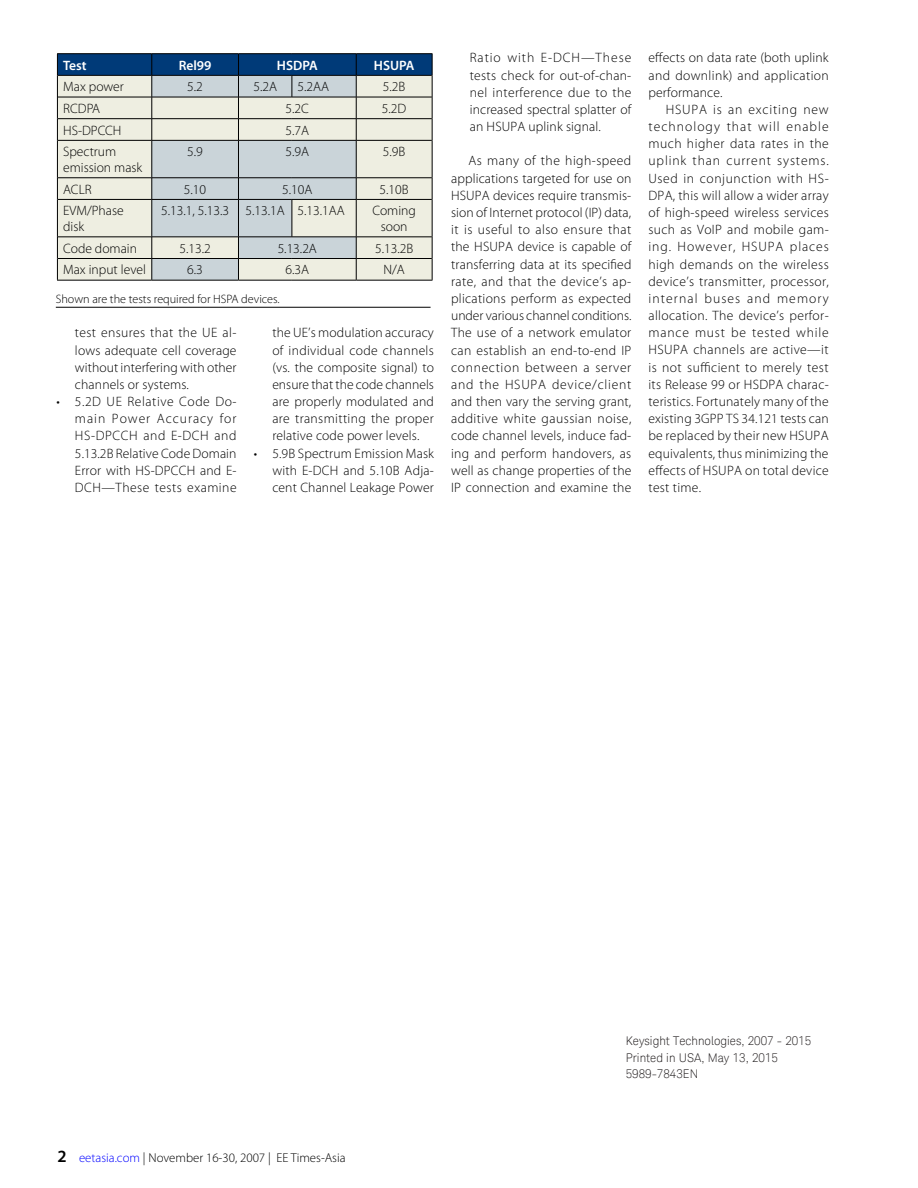
<style>
.page{position:relative;width:918px;height:1188px;background:#fff}
.page>*{position:absolute;margin:0;border:0;box-sizing:border-box;transform-origin:0 0}
.t1{font:300 13.65px/17.2px "Myriad Pro";letter-spacing:.02em;color:#000;text-align:justify}
.t2{font:300 13.65px/15.8px "Myriad Pro";color:#000}
.t3{font:300 13.65px "Myriad Pro";letter-spacing:.06em;color:#000}
.t4{font:300 13.65px "Myriad Pro";letter-spacing:.065em;color:#000}
.t5{font:300 13.65px "Myriad Pro";letter-spacing:.075em;color:#000}
.t6{font:300 13.65px "Myriad Pro";letter-spacing:.045em;color:#000}
.t7{font:300 13.65px "Myriad Pro";letter-spacing:.07em;color:#000}
.t8{font:300 13.65px "Myriad Pro";letter-spacing:.08em;color:#000}
.t9{font:600 13.65px "Myriad Pro";color:#fff}
.t10{font:300 12.9px "Myriad Pro";color:#000}
.t11{font:300 12.15px "Myriad Pro";color:#000}
.K_Boilerplate_Text{font:300 12px "Keysight Sans";color:#231f20}
.s1{color:#00f}
</style>
<div class="page">
<hr style="left:57px;top:53px;width:95px;height:1px;background:#000">
<hr style="left:152px;top:53px;width:86px;height:1px;background:#000">
<hr style="left:238px;top:53px;width:54px;height:1px;background:#000">
<hr style="left:292px;top:53px;width:64px;height:1px;background:#000">
<hr style="left:356px;top:53px;width:77px;height:1px;background:#000">
<hr style="left:57px;top:280px;width:95px;height:1px;background:#000">
<hr style="left:152px;top:280px;width:86px;height:1px;background:#000">
<hr style="left:238px;top:280px;width:54px;height:1px;background:#000">
<hr style="left:292px;top:280px;width:64px;height:1px;background:#000">
<hr style="left:356px;top:280px;width:77px;height:1px;background:#000">
<svg style="left:57px;top:54px;width:376px;height:226px;background:#c1c9c9"></svg>
<hr style="left:56px;top:307px;width:375px;height:1px;background:#000">
<p class="t9" style="left:63px;top:56px;width:25px">Test</p>
<p class="t9" style="left:179px;top:56px;width:34px">Rel99</p>
<p class="t9" style="left:277px;top:56px;width:42px">HSDPA</p>
<p class="t9" style="left:374px;top:56px;width:42px">HSUPA</p>
<p class="t2" style="left:63px;top:79px;width:62px">Max power</p>
<p class="t1" style="left:187px;top:78px;width:17px">5.2</p>
<p class="t1" style="left:253px;top:78px;width:25px">5.2A</p>
<p class="t1" style="left:298px;top:78px;width:33px">5.2AA</p>
<p class="t1" style="left:383px;top:78px;width:24px">5.2B</p>
<p class="t1" style="left:63px;top:100px;width:38px">RCDPA</p>
<p class="t1" style="left:286px;top:100px;width:25px">5.2C</p>
<p class="t1" style="left:382px;top:100px;width:26px">5.2D</p>
<p class="t1" style="left:63px;top:121px;width:60px">HS-DPCCH</p>
<p class="t1" style="left:286px;top:121px;width:25px">5.7A</p>
<p class="t2" style="left:63px;top:144px;width:81px">Spectrum emission mask</p>
<p class="t1" style="left:187px;top:143px;width:17px">5.9</p>
<p class="t1" style="left:286px;top:143px;width:25px">5.9A</p>
<p class="t1" style="left:383px;top:143px;width:24px">5.9B</p>
<p class="t1" style="left:63px;top:180px;width:30px">ACLR</p>
<p class="t1" style="left:184px;top:180px;width:24px">5.10</p>
<p class="t1" style="left:282px;top:180px;width:32px">5.10A</p>
<p class="t1" style="left:380px;top:180px;width:31px">5.10B</p>
<p class="t2" style="left:63px;top:203px;width:62px">EVM/Phase disk</p>
<p class="t2" style="left:161px;top:203px;width:185px">5.13.1, 5.13.3 5.13.1A 5.13.1AA</p>
<p class="t2" style="left:372px;top:203px;width:45px;text-align:center">Coming soon</p>
<p class="t2" style="left:63px;top:240px;width:75px">Code domain</p>
<p class="t1" style="left:179px;top:239px;width:33px">5.13.2</p>
<p class="t1" style="left:278px;top:239px;width:41px">5.13.2A</p>
<p class="t1" style="left:375px;top:239px;width:40px">5.13.2B</p>
<p class="t2" style="left:63px;top:262px;width:84px">Max input level</p>
<p class="t1" style="left:187px;top:261px;width:17px">6.3</p>
<p class="t1" style="left:286px;top:261px;width:25px">6.3A</p>
<p class="t1" style="left:383px;top:261px;width:23px">N/A</p>
<p class="t11" style="left:56px;top:292px;width:225px">Shown are the tests required for HSPA devices.</p>
<p class="t1" style="left:75px;top:324px;width:163px">test ensures that the UE al&shy;lows adequate cell coverage without interfering with other channels or systems.</p>
<p class="t1" style="left:75px;top:393px;width:163px;text-indent:-19px">• 5.2D UE Relative Code Do&shy;main Power Accuracy for HS-DPCCH and E-DCH and 5.13.2B Relative Code Domain Error with HS-DPCCH and E-DCH—These tests examine</p>
<p class="t1" style="left:272px;top:324px;width:163px">the UE’s modulation accuracy of individual code channels (vs. the composite signal) to ensure that the code channels are properly modulated and are transmitting the proper relative code power levels.</p>
<p class="t1" style="left:272px;top:444px;width:163px;text-indent:-19px">• 5.9B Spectrum Emission Mask with E-DCH and 5.10B Adja&shy;cent Channel Leakage Power</p>
<p class="t1" style="left:470px;top:49px;width:163px">Ratio with E-DCH—These tests check for out-of-chan&shy;nel interference due to the increased spectral splatter of an HSUPA uplink signal.</p>
<p class="t1" style="left:451px;top:152px;width:182px;text-indent:17px">As many of the high-speed applications targeted for use on HSUPA devices require transmis&shy;sion of Internet protocol (IP) data, it is useful to also ensure that the HSUPA device is capable of transferring data at its specified rate, and that the device’s ap&shy;plications perform as expected under various channel conditions.<br>The use of a network emulator can establish an end-to-end IP connection between a server and the HSUPA device/client and then vary the serving grant, additive white gaussian noise, code channel levels, induce fad&shy;ing and perform handovers, as well as change properties of the IP connection and examine the</p>
<p class="t1" style="left:649px;top:49px;width:182px">effects on data rate (both uplink</p>
<p class="t1" style="left:649px;top:66px;width:182px">and downlink) and application</p>
<p class="t1" style="left:649px;top:83px;width:76px">performance.</p>
<p class="t3" style="left:666px;top:101px;width:165px">HSUPA is an exciting new</p>
<p class="t5" style="left:649px;top:118px;width:182px">technology that will enable</p>
<p class="t1" style="left:649px;top:135px;width:182px">much higher data rates in the</p>
<p class="t4" style="left:649px;top:153px;width:182px">uplink than current systems.</p>
<p class="t6" style="left:649px;top:170px;width:182px">Used in conjunction with HS-</p>
<p class="t1" style="left:649px;top:186px;width:182px">DPA, this will allow a wider array</p>
<p class="t1" style="left:649px;top:204px;width:182px">of high-speed wireless services</p>
<p class="t1" style="left:649px;top:221px;width:182px">such as VoIP and mobile gam-</p>
<p class="t7" style="left:649px;top:239px;width:182px">ing. However, HSUPA places</p>
<p class="t1" style="left:649px;top:255px;width:182px">high demands on the wireless</p>
<p class="t1" style="left:649px;top:272px;width:182px">device’s transmitter, processor,</p>
<p class="t8" style="left:649px;top:290px;width:182px">internal buses and memory</p>
<p class="t1" style="left:649px;top:307px;width:182px">allocation. The device’s perfor-</p>
<p class="t3" style="left:649px;top:325px;width:182px">mance must be tested while</p>
<p class="t1" style="left:649px;top:341px;width:182px">HSUPA channels are active—it</p>
<p class="t1" style="left:649px;top:358px;width:182px">is not sufficient to merely test</p>
<p class="t1" style="left:649px;top:376px;width:182px">its Release 99 or HSDPA charac-</p>
<p class="t1" style="left:649px;top:393px;width:182px">teristics. Fortunately many of the</p>
<p class="t1" style="left:649px;top:410px;width:182px">existing 3GPP TS 34.121 tests can</p>
<p class="t1" style="left:649px;top:427px;width:182px">be replaced by their new HSUPA</p>
<p class="t1" style="left:649px;top:444px;width:182px">equivalents, thus minimizing the</p>
<p class="t1" style="left:649px;top:461px;width:182px">effects of HSUPA on total device</p>
<p class="t1" style="left:649px;top:479px;width:54px">test time.</p>
<p class="t10" style="left:79px;top:1150px;width:268px"><span class="s1">eetasia.com</span> | November 16-30, 2007 | EE Times-Asia</p>
<p class="K_Boilerplate_Text" style="left:626px;top:1034px;width:187px">Keysight Technologies, 2007 - 2015</p>
<p class="K_Boilerplate_Text" style="left:626px;top:1050px;width:154px">Printed in USA, May 13, 2015</p>
<p class="K_Boilerplate_Text" style="left:626px;top:1067px;width:74px">5989-7843EN</p>
</div>
